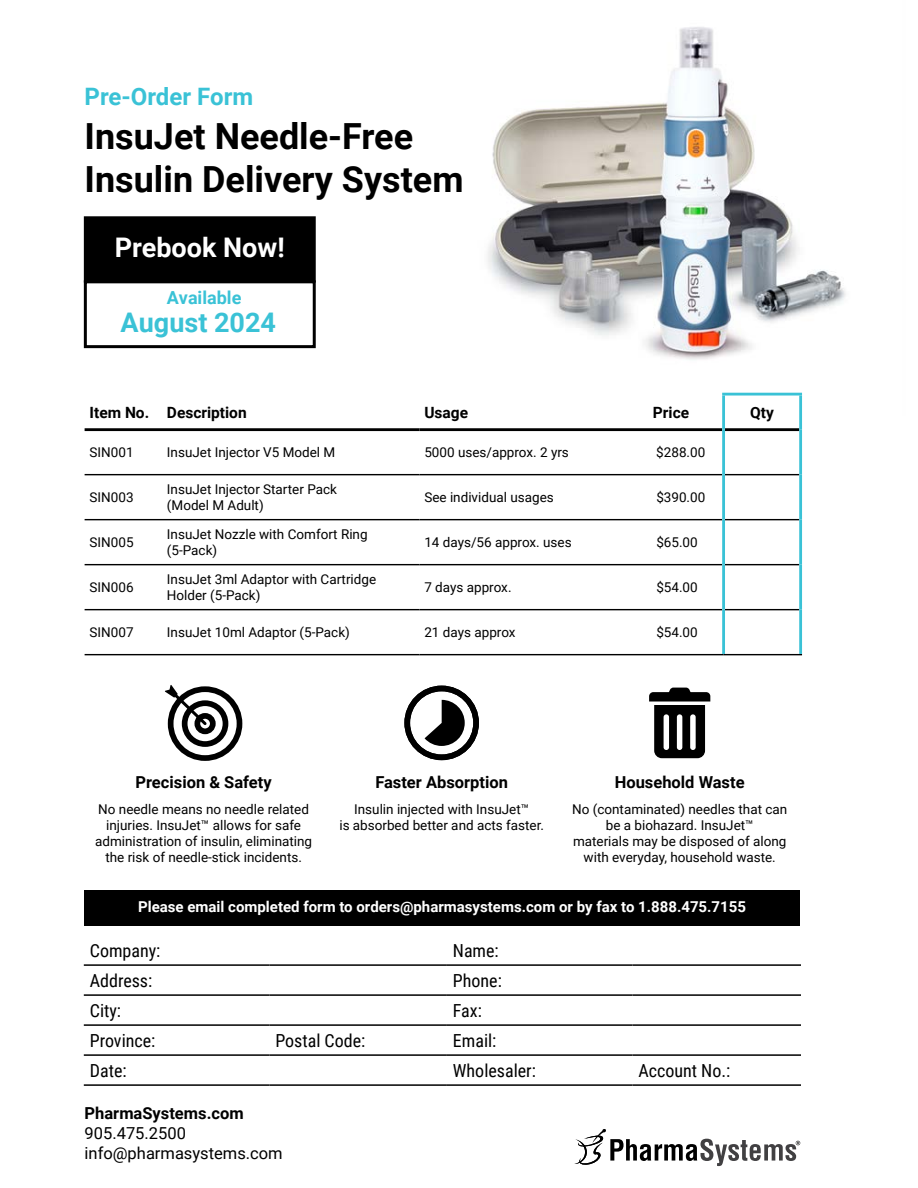
<style>
.page{position:relative;width:918px;height:1188px;background:#fff}
.page>*{position:absolute;margin:0;border:0;box-sizing:border-box;transform-origin:0 0}
.t1{font:700 36px/43.2px "Roboto";color:#000}
.t2{font:700 27px "Roboto";color:#fff}
.t3{font:700 27px "Roboto";color:#3ac2d6}
.t4{font:700 24px "Roboto";color:#3ac2d6}
.t5{font:18px "Roboto Condensed";color:#000}
.t6{font:700 18px "Roboto";color:#3ac2d6}
.t7{font:700 16.5px "Roboto";color:#000}
.t8{font:16.5px/19.8px "Roboto";color:#000}
.t9{font:700 15.45px "Roboto";color:#000}
.t10{font:700 15px "Roboto";color:#fff}
.t11{font:13.5px/16.2px "Roboto";color:#000}
</style>
<div class="page">
<img style="left:488px;top:27px;width:358px;height:366px">
<hr style="left:85px;top:428px;width:77px;height:3px;background:#000">
<hr style="left:162px;top:428px;width:257px;height:3px;background:#000">
<hr style="left:419px;top:428px;width:229px;height:3px;background:#000">
<hr style="left:648px;top:428px;width:74px;height:3px;background:#000">
<hr style="left:725px;top:428px;width:74px;height:3px;background:#000">
<hr style="left:85px;top:474px;width:77px;height:1px;background:#000">
<hr style="left:162px;top:474px;width:257px;height:1px;background:#000">
<hr style="left:419px;top:474px;width:229px;height:1px;background:#000">
<hr style="left:648px;top:474px;width:74px;height:1px;background:#000">
<hr style="left:725px;top:474px;width:74px;height:1px;background:#000">
<hr style="left:85px;top:519px;width:77px;height:1px;background:#000">
<hr style="left:162px;top:519px;width:257px;height:1px;background:#000">
<hr style="left:419px;top:519px;width:229px;height:1px;background:#000">
<hr style="left:648px;top:519px;width:74px;height:1px;background:#000">
<hr style="left:725px;top:519px;width:74px;height:1px;background:#000">
<hr style="left:85px;top:564px;width:77px;height:1px;background:#000">
<hr style="left:162px;top:564px;width:257px;height:1px;background:#000">
<hr style="left:419px;top:564px;width:229px;height:1px;background:#000">
<hr style="left:648px;top:564px;width:74px;height:1px;background:#000">
<hr style="left:725px;top:564px;width:74px;height:1px;background:#000">
<hr style="left:85px;top:609px;width:77px;height:1px;background:#000">
<hr style="left:162px;top:609px;width:257px;height:1px;background:#000">
<hr style="left:419px;top:609px;width:229px;height:1px;background:#000">
<hr style="left:648px;top:609px;width:74px;height:1px;background:#000">
<hr style="left:725px;top:609px;width:74px;height:1px;background:#000">
<hr style="left:85px;top:654px;width:77px;height:1px;background:#000">
<hr style="left:162px;top:654px;width:257px;height:1px;background:#000">
<hr style="left:419px;top:654px;width:229px;height:1px;background:#000">
<hr style="left:648px;top:654px;width:76px;height:1px;background:#000">
<hr style="left:724px;top:654px;width:78px;height:1px;background:#000">
<hr style="left:722px;top:393px;width:80px;height:3px;background:#3ac2d6">
<hr style="left:722px;top:396px;width:3px;height:34px;background:#3ac2d6">
<hr style="left:799px;top:396px;width:3px;height:34px;background:#3ac2d6">
<hr style="left:722px;top:430px;width:3px;height:45px;background:#3ac2d6">
<hr style="left:799px;top:430px;width:3px;height:45px;background:#3ac2d6">
<hr style="left:722px;top:475px;width:3px;height:45px;background:#3ac2d6">
<hr style="left:799px;top:475px;width:3px;height:45px;background:#3ac2d6">
<hr style="left:722px;top:520px;width:3px;height:45px;background:#3ac2d6">
<hr style="left:799px;top:520px;width:3px;height:45px;background:#3ac2d6">
<hr style="left:722px;top:565px;width:3px;height:45px;background:#3ac2d6">
<hr style="left:799px;top:565px;width:3px;height:45px;background:#3ac2d6">
<hr style="left:722px;top:610px;width:3px;height:44px;background:#3ac2d6">
<hr style="left:799px;top:610px;width:3px;height:44px;background:#3ac2d6">
<div style="left:85px;top:217px;width:230px;height:65px;background:#000"></div>
<div style="left:84px;top:216px;width:232px;height:67px;border:2px solid #000"></div>
<div style="left:84px;top:280px;width:232px;height:68px;border:3px solid #000"></div>
<hr style="left:84px;top:964px;width:185px;height:2px;background:#000">
<hr style="left:269px;top:964px;width:178px;height:2px;background:#000">
<hr style="left:447px;top:964px;width:185px;height:2px;background:#000">
<hr style="left:632px;top:964px;width:169px;height:2px;background:#000">
<hr style="left:84px;top:994px;width:185px;height:2px;background:#000">
<hr style="left:269px;top:994px;width:178px;height:2px;background:#000">
<hr style="left:447px;top:994px;width:185px;height:2px;background:#000">
<hr style="left:632px;top:994px;width:169px;height:2px;background:#000">
<hr style="left:84px;top:1024px;width:185px;height:2px;background:#000">
<hr style="left:269px;top:1024px;width:178px;height:2px;background:#000">
<hr style="left:447px;top:1024px;width:185px;height:2px;background:#000">
<hr style="left:632px;top:1024px;width:169px;height:2px;background:#000">
<hr style="left:84px;top:1054px;width:185px;height:2px;background:#000">
<hr style="left:269px;top:1054px;width:178px;height:2px;background:#000">
<hr style="left:447px;top:1054px;width:185px;height:2px;background:#000">
<hr style="left:632px;top:1054px;width:169px;height:2px;background:#000">
<hr style="left:84px;top:1084px;width:185px;height:2px;background:#000">
<hr style="left:269px;top:1084px;width:178px;height:2px;background:#000">
<hr style="left:447px;top:1084px;width:185px;height:2px;background:#000">
<hr style="left:632px;top:1084px;width:169px;height:2px;background:#000">
<div style="left:85px;top:890px;width:715px;height:36px;background:#000"></div>
<svg style="left:574px;top:1129px;width:226px;height:37px"></svg>
<div style="left:168px;top:686px;width:74px;height:75px;border:6px solid #000;border-radius:50%"></div>
<svg style="left:165px;top:685px;width:66px;height:65px"></svg>
<svg style="left:425px;top:700px;width:40px;height:46px"></svg>
<div style="left:404px;top:686px;width:75px;height:74px;border:6px solid #000;border-radius:50%"></div>
<svg style="left:649px;top:688px;width:61px;height:70px"></svg>
<h3 class="t4" style="left:85px;top:80px;width:170px">Pre-Order Form</h3>
<h1 class="t1" style="left:85px;top:113px;width:380px">InsuJet Needle-Free<br>Insulin Delivery System</h1>
<h2 class="t2" style="left:115px;top:229px;width:171px">Prebook Now!</h2>
<h3 class="t6" style="left:167px;top:285px;width:76px">Available</h3>
<h2 class="t3" style="left:121px;top:303px;width:157px">August 2024</h2>
<p class="t9" style="left:90px;top:401px;width:159px">Item No. Description</p>
<p class="t9" style="left:424px;top:401px;width:45px">Usage</p>
<p class="t9" style="left:653px;top:401px;width:38px">Price</p>
<p class="t9" style="left:750px;top:401px;width:25px">Qty</p>
<p class="t11" style="left:90px;top:444px;width:46px">SIN001</p>
<p class="t11" style="left:167px;top:444px;width:170px">InsuJet Injector V5 Model M</p>
<p class="t11" style="left:424px;top:444px;width:146px">5000 uses/approx. 2 yrs</p>
<p class="t11" style="left:656px;top:444px;width:51px">$288.00</p>
<p class="t11" style="left:90px;top:489px;width:46px">SIN003</p>
<p class="t11" style="left:167px;top:481px;width:172px">InsuJet Injector Starter Pack (Model M Adult)</p>
<p class="t11" style="left:424px;top:489px;width:131px">See individual usages</p>
<p class="t11" style="left:656px;top:489px;width:51px">$390.00</p>
<p class="t11" style="left:90px;top:534px;width:46px">SIN005</p>
<p class="t11" style="left:167px;top:526px;width:202px">InsuJet Nozzle with Comfort Ring (5-Pack)</p>
<p class="t11" style="left:424px;top:534px;width:149px">14 days/56 approx. uses</p>
<p class="t11" style="left:656px;top:534px;width:43px">$65.00</p>
<p class="t11" style="left:90px;top:579px;width:46px">SIN006</p>
<p class="t11" style="left:167px;top:571px;width:211px">InsuJet 3ml Adaptor with Cartridge<br>Holder (5-Pack)</p>
<p class="t11" style="left:424px;top:579px;width:89px">7 days approx.</p>
<p class="t11" style="left:656px;top:579px;width:43px">$54.00</p>
<p class="t11" style="left:90px;top:624px;width:46px">SIN007</p>
<p class="t11" style="left:167px;top:624px;width:184px">InsuJet 10ml Adaptor (5-Pack)</p>
<p class="t11" style="left:424px;top:624px;width:93px">21 days approx</p>
<p class="t11" style="left:656px;top:624px;width:43px">$54.00</p>
<p class="t7" style="left:135px;top:771px;width:138px">Precision &amp; Safety</p>
<p class="t7" style="left:375px;top:771px;width:134px">Faster Absorption</p>
<p class="t7" style="left:615px;top:771px;width:131px">Household Waste</p>
<p class="t11" style="left:95px;top:800px;width:219px;text-align:center">No needle means no needle related injuries. InsuJet™ allows for safe administration of insulin, eliminating the risk of needle-stick incidents.</p>
<p class="t11" style="left:339px;top:800px;width:206px;text-align:center">Insulin injected with InsuJet™<br>is absorbed better and acts faster.</p>
<p class="t11" style="left:572px;top:800px;width:217px;text-align:center">No (contaminated) needles that can be a biohazard. InsuJet™<br>materials may be disposed of along with everyday, household waste.</p>
<p class="t10" style="left:138px;top:896px;width:610px">Please email completed form to orders@pharmasystems.com or by fax to 1.888.475.7155</p>
<h3 class="t5" style="left:90px;top:938px;width:72px">Company:</h3>
<h3 class="t5" style="left:453px;top:938px;width:47px">Name:</h3>
<h3 class="t5" style="left:90px;top:968px;width:64px">Address:</h3>
<h3 class="t5" style="left:453px;top:968px;width:51px">Phone:</h3>
<h3 class="t5" style="left:90px;top:998px;width:33px">City:</h3>
<h3 class="t5" style="left:453px;top:998px;width:31px">Fax:</h3>
<h3 class="t5" style="left:90px;top:1028px;width:67px">Province:</h3>
<h3 class="t5" style="left:275px;top:1028px;width:92px">Postal Code:</h3>
<h3 class="t5" style="left:453px;top:1028px;width:45px">Email:</h3>
<h3 class="t5" style="left:90px;top:1058px;width:38px">Date:</h3>
<h3 class="t5" style="left:453px;top:1058px;width:85px">Wholesaler:</h3>
<h3 class="t5" style="left:638px;top:1058px;width:93px">Account No.:</h3>
<p class="t7" style="left:85px;top:1102px;width:161px">PharmaSystems.com</p>
<p class="t8" style="left:85px;top:1122px;width:200px">905.475.2500 info@pharmasystems.com</p>
</div>
